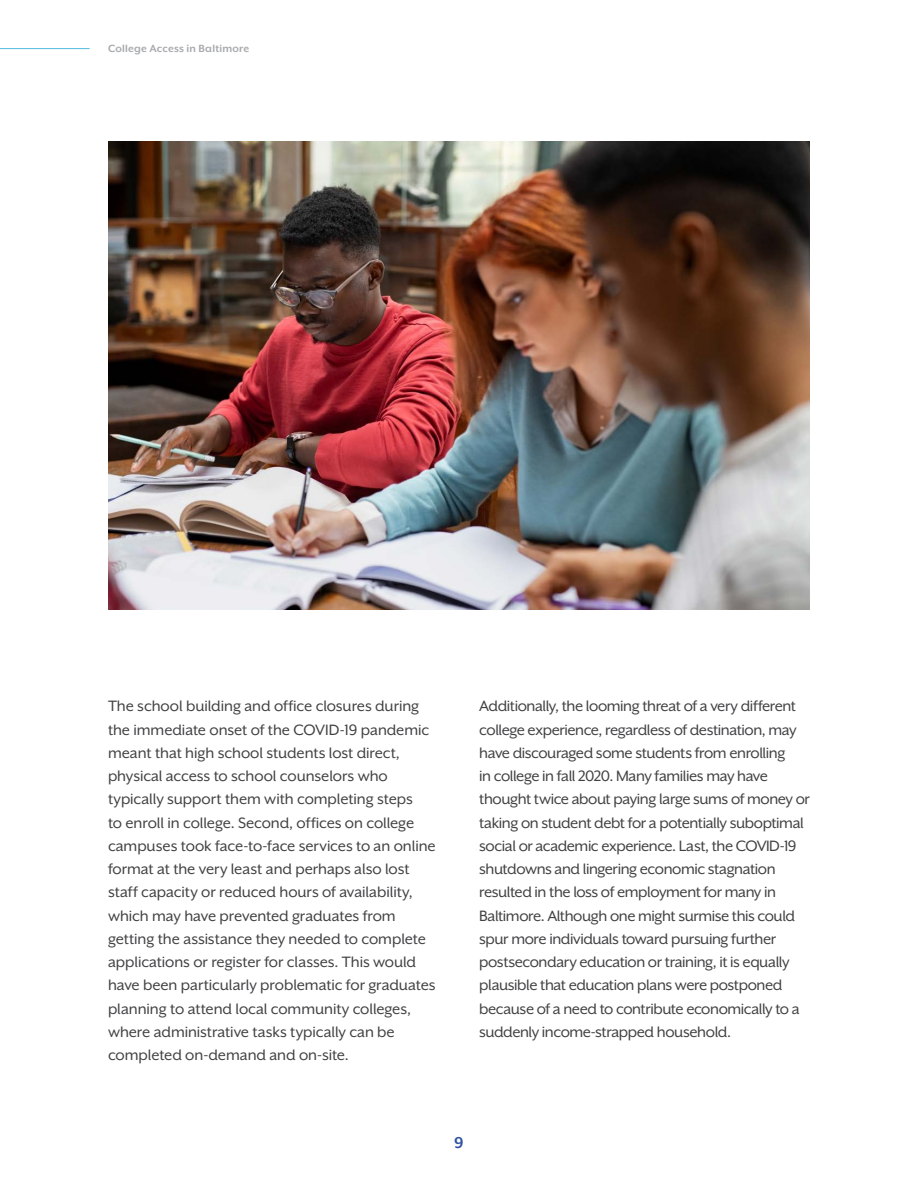
<style>
.page{position:relative;width:918px;height:1188px;background:#fff}
.page>*{position:absolute;margin:0;border:0;box-sizing:border-box;transform-origin:0 0}
.t1{font:700 18px "Mr Eaves XL San OT";color:#2f52a0}
.t2{font:17.25px/23.2px "Mr Eaves XL San OT";letter-spacing:-.02em;color:#414042}
.t3{font:700 12px "Mr Eaves XL San OT";letter-spacing:.02em;color:#a7a9ac}
</style>
<div class="page">
<hr style="left:0;top:48px;width:90px;height:1px;background:#55bbe1">
<img style="left:108px;top:142px;width:702px;height:468px">
<p class="t3" style="left:108px;top:42px;width:143px">College Access in Baltimore</p>
<p class="t2" style="left:108px;top:695px;width:329px">The school building and office closures during the immediate onset of the COVID-19 pandemic meant that high school students lost direct, physical access to school counselors who typically support them with completing steps<br>to enroll in college. Second, offices on college campuses took face-to-face services to an online format at the very least and perhaps also lost staff capacity or reduced hours of availability, which may have prevented graduates from getting the assistance they needed to complete applications or register for classes. This would have been particularly problematic for graduates planning to attend local community colleges, where administrative tasks typically can be completed on-demand and on-site.</p>
<p class="t2" style="left:479px;top:695px;width:332px">Additionally, the looming threat of a very different college experience, regardless of destination, may have discouraged some students from enrolling<br>in college in fall 2020. Many families may have thought twice about paying large sums of money or taking on student debt for a potentially suboptimal social or academic experience. Last, the COVID-19 shutdowns and lingering economic stagnation resulted in the loss of employment for many in Baltimore. Although one might surmise this could spur more individuals toward pursuing further postsecondary education or training, it is equally plausible that education plans were postponed because of a need to contribute economically to a suddenly income-strapped household.</p>
<p class="t1" style="left:454px;top:1132px;width:11px">9</p>
</div>
